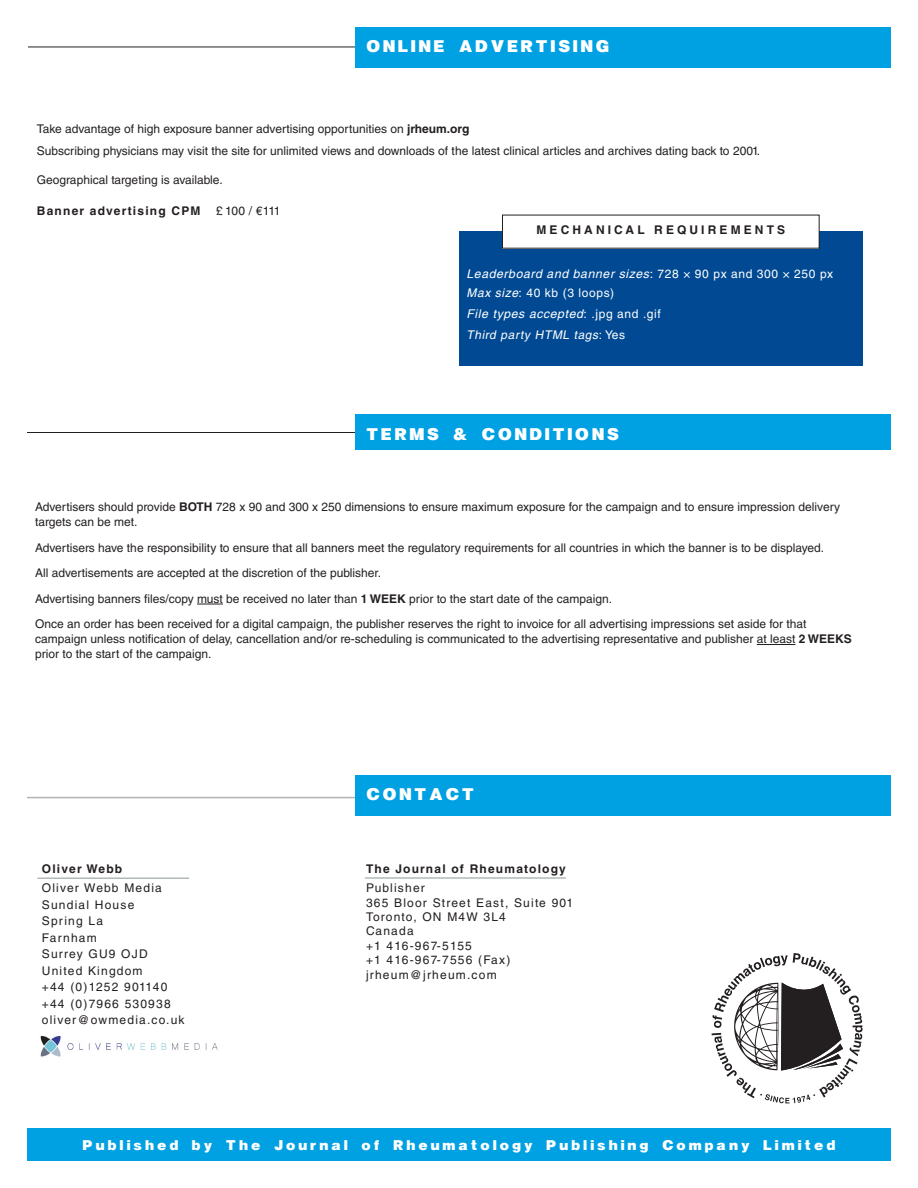
<style>
.page{position:relative;width:918px;height:1188px;background:#fff}
.page>*{position:absolute;margin:0;border:0;box-sizing:border-box;transform-origin:0 0}
.Page_Section_Header{font:18px "Helvetica Black cyr Bold";letter-spacing:.14em;color:#fff}
.Bottom_Column_Header{font:15px "Helvetica Black cyr Bold";letter-spacing:.2em;color:#fff}
.Body_Text{font:12px/15px "Helvetica LT Std";color:#231f20}
.Bottom_Column_Header-2{font:12px "Helvetica LT Std";color:#231f20}
.Bottom_Column_Header-3{font:12px "Helvetica LT Std";letter-spacing:.1em;color:#231f20}
.Bottom_Column_Header-4{font:italic 12px "Helvetica";letter-spacing:.05em;color:#fff}
.Bottom_Column_Header-5{font:700 12px "Helvetica LT Std";letter-spacing:.1em;color:#231f20}
.Bottom_Column_Header-6{font:italic 12px "Helvetica LT Std";color:#fff}
.Contact_Info_Header{font:700 12px "Helvetica LT Std";letter-spacing:.26em;color:#231f20}
.Bottom_Column_Header-7{font:12px "Helvetica LT Std";letter-spacing:.05em;color:#fff}
.s1{font-weight:700}
.s2{font-style:normal}
.s3{font-family:"Helvetica LT Std";font-style:normal}
.s4{font-family:"Helvetica";font-style:italic}
.s5{font-family:"Helvetica"}
</style>
<div class="page">
<svg style="left:197px;top:604px;width:26px;height:1px"></svg>
<hr style="left:757px;top:644px;width:38px;height:1px;background:#231f20">
<div style="left:27px;top:1128px;width:864px;height:33px;background:#00a1e3"></div>
<svg style="left:712px;top:953px;width:151px;height:150px"></svg>
<hr style="left:38px;top:878px;width:151px;height:1px;background:#b3b9bb">
<div style="left:459px;top:231px;width:404px;height:135px;background:#014a93"></div>
<div style="left:502px;top:215px;width:317px;height:33px;background:#fff"></div>
<hr style="left:365px;top:877px;width:201px;height:2px;background:#b3b9bb">
<hr style="left:28px;top:47px;width:401px;height:1px;background:#231f20">
<hr style="left:27px;top:432px;width:357px;height:1px;background:#231f20">
<div style="left:356px;top:415px;width:535px;height:35px;background:#00a1e3"></div>
<hr style="left:27px;top:797px;width:357px;height:1px;background:#b2b3b7">
<div style="left:356px;top:775px;width:535px;height:41px;background:#00a1e3"></div>
<div style="left:356px;top:27px;width:535px;height:41px;background:#00a1e3"></div>
<img style="left:40px;top:1035px;width:178px;height:22px">
<p class="Page_Section_Header" style="left:366px;top:37px;width:245px">ONLINE ADVERTISING</p>
<p class="Bottom_Column_Header-2" style="left:37px;top:121px;width:434px">Take advantage of high exposure banner advertising opportunities on <span class="s1">jrheum.org</span></p>
<p class="Bottom_Column_Header-2" style="left:37px;top:144px;width:725px">Subscribing physicians may visit the site for unlimited views and downloads of the latest clinical articles and archives dating back to 2001.</p>
<p class="Bottom_Column_Header-2" style="left:37px;top:172px;width:187px">Geographical targeting is available.</p>
<p class="Bottom_Column_Header-5" style="left:37px;top:203px;width:165px">Banner advertising CPM</p>
<p class="Bottom_Column_Header-2" style="left:216px;top:204px;width:66px">£ 100 / €111</p>
<p class="Contact_Info_Header" style="left:536px;top:223px;width:250px">MECHANICAL REQUIREMENTS</p>
<p class="Bottom_Column_Header-4" style="left:466px;top:267px;width:368px">Leaderboard and banner sizes<span class="s2">:</span> <span class="s3">728 × 90 px and 300 × 250 px</span></p>
<p class="Bottom_Column_Header-7" style="left:466px;top:286px;width:149px"><span class="s4">Max size</span><span class="s5">:</span> 40 kb (3 loops)</p>
<p class="Bottom_Column_Header-4" style="left:466px;top:307px;width:196px">File types accepted<span class="s2">:</span> <span class="s3">.jpg and .gif</span></p>
<p class="Bottom_Column_Header-6" style="left:466px;top:328px;width:160px">Third party HTML tags<span class="s2">: Ye s</span></p>
<p class="Page_Section_Header" style="left:366px;top:425px;width:255px">TERMS &amp; CONDITIONS</p>
<p class="Body_Text" style="left:35px;top:500px;width:806px">Advertisers should provide <span class="s1">BOTH</span> 728 x 90 and 300 x 250 dimensions to ensure maximum exposure for the campaign and to ensure impression delivery targets can be met.</p>
<p class="Body_Text" style="left:35px;top:540px;width:791px">Advertisers have the responsibility to ensure that all banners meet the regulatory requirements for all countries in which the banner is to be displayed.</p>
<p class="Body_Text" style="left:35px;top:566px;width:348px">All advertisements are accepted at the discretion of the publisher.</p>
<p class="Body_Text" style="left:35px;top:591px;width:578px">Advertising banners files/copy must be received no later than <span class="s1">1 WEEK</span> prior to the start date of the campaign.</p>
<p class="Body_Text" style="left:35px;top:617px;width:818px">Once an order has been received for a digital campaign, the publisher reserves the right to invoice for all advertising impressions set aside for that campaign unless notification of delay, cancellation and/or re-scheduling is communicated to the advertising representative and publisher at least <span class="s1">2 WEEKS </span>prior to the start of the campaign.</p>
<p class="Bottom_Column_Header-5" style="left:42px;top:861px;width:82px">Oliver Webb</p>
<p class="Bottom_Column_Header-3" style="left:42px;top:881px;width:121px">Oliver Webb Media</p>
<p class="Bottom_Column_Header-3" style="left:42px;top:897px;width:94px">Sundial House</p>
<p class="Bottom_Column_Header-3" style="left:42px;top:914px;width:63px">Spring La</p>
<p class="Bottom_Column_Header-3" style="left:42px;top:930px;width:56px">Farnham</p>
<p class="Bottom_Column_Header-3" style="left:42px;top:947px;width:107px">Surrey GU9 OJD</p>
<p class="Bottom_Column_Header-3" style="left:42px;top:963px;width:102px">United Kingdom</p>
<p class="Bottom_Column_Header-3" style="left:42px;top:980px;width:127px">+44 (0)1252 901140</p>
<p class="Bottom_Column_Header-3" style="left:42px;top:996px;width:130px">+44 (0)7966 530938</p>
<p class="Bottom_Column_Header-3" style="left:42px;top:1013px;width:144px">oliver@owmedia.co.uk</p>
<p class="Page_Section_Header" style="left:366px;top:786px;width:110px">CONTACT</p>
<p class="Bottom_Column_Header-5" style="left:366px;top:861px;width:201px">The Journal of Rheumatology</p>
<p class="Bottom_Column_Header-3" style="left:366px;top:881px;width:60px">Publisher</p>
<p class="Bottom_Column_Header-3" style="left:366px;top:895px;width:209px">365 Bloor Street East, Suite 901</p>
<p class="Bottom_Column_Header-3" style="left:366px;top:910px;width:141px">Toronto, ON M4W 3L4</p>
<p class="Bottom_Column_Header-2" style="left:366px;top:924px;width:49px">Canada</p>
<p class="Bottom_Column_Header-3" style="left:366px;top:939px;width:107px">+1 416-967-5155</p>
<p class="Bottom_Column_Header-3" style="left:366px;top:953px;width:146px">+1 416-967-7556 (Fax)</p>
<p class="Bottom_Column_Header-3" style="left:366px;top:967px;width:132px">jrheum@jrheum.com</p>
<p class="Bottom_Column_Header" style="left:83px;top:1138px;width:754px">Published by The Journal of Rheumatology Publishing Company Limited</p>
</div>
